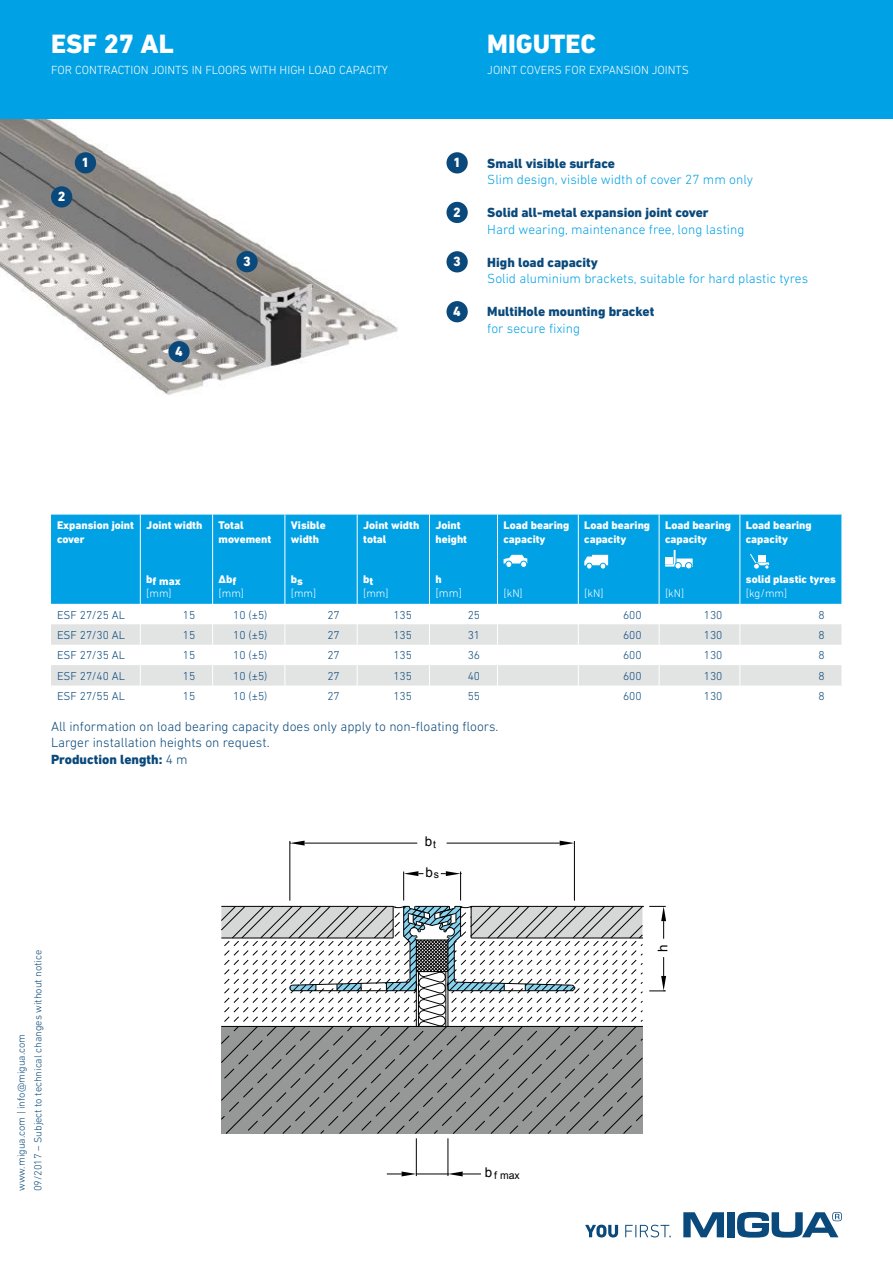
<style>
.page{position:relative;width:893px;height:1263px;background:#fff}
.page>*{position:absolute;margin:0;border:0;box-sizing:border-box;transform-origin:0 0}
.t1{font:800 27px "DIN Next LT Pro";color:#fff}
.t2{font:800 13.65px "DIN Next LT Pro";color:#fff}
.t3{font:300 13.5px "DIN Next LT Pro";color:#00a1e5}
.t4{font:300 13.5px/16.5px "DIN Next LT Pro";color:#0a497b}
.t5{font:800 13.5px "DIN Next LT Pro";color:#0a497b}
.t6{font:13.35px "Arial";color:#000}
.t7{font:300 12px "DIN Next LT Pro";color:#fff}
.t8{font:300 11.7px "DIN Next LT Pro";color:#0a497b}
.t9{font:300 11.7px "DIN Next LT Pro";color:#fff}
.t10{font:800 11.25px/13.5px "DIN Next LT Pro";color:#fff}
.t11{font:300 11.25px "DIN Next LT Pro";color:#fff}
.t12{font:300 10.5px/16.5px "DIN Next LT Pro";color:#0a497b}
.t13{font:10.5px "Arial";color:#000}
.s1{font-weight:800}
.s2{font-size:13.35px}
</style>
<div class="page">
<svg style="left:683px;top:1212px;width:41px;height:25px"></svg>
<div style="left:727px;top:1212px;width:8px;height:25px;background:#0a497b"></div>
<svg style="left:737px;top:1212px;width:105px;height:25px"></svg>
<svg style="left:585px;top:1224px;width:86px;height:13px"></svg>
<img style="left:0;top:119px;width:398px;height:276px">
<hr style="left:574px;top:841px;width:1px;height:60px;background:#000">
<hr style="left:290px;top:841px;width:1px;height:60px;background:#000">
<hr style="left:447px;top:843px;width:113px;height:1px;background:#000">
<hr style="left:305px;top:843px;width:112px;height:1px;background:#000">
<svg style="left:560px;top:841px;width:14px;height:4px"></svg>
<svg style="left:290px;top:841px;width:15px;height:4px"></svg>
<svg style="left:221px;top:1027px;width:422px;height:107px;background:#8c8e8e"></svg>
<hr style="left:416px;top:1138px;width:1px;height:38px;background:#000">
<hr style="left:448px;top:1138px;width:1px;height:38px;background:#000">
<hr style="left:416px;top:1174px;width:32px;height:1px;background:#000">
<svg style="left:387px;top:1171px;width:29px;height:5px"></svg>
<svg style="left:221px;top:871px;width:445px;height:156px"></svg>
<svg style="left:448px;top:1171px;width:33px;height:5px"></svg>
<div style="left:0;top:0;width:893px;height:119px;background:#00a1e5"></div>
<div style="left:75px;top:152px;width:21px;height:21px;background:#0a497b;border-radius:50%"></div>
<div style="left:446px;top:152px;width:22px;height:21px;background:#0a497b;border-radius:50%"></div>
<div style="left:51px;top:186px;width:21px;height:21px;background:#0a497b;border-radius:50%"></div>
<div style="left:446px;top:202px;width:22px;height:21px;background:#0a497b;border-radius:50%"></div>
<div style="left:236px;top:251px;width:22px;height:21px;background:#0a497b;border-radius:50%"></div>
<div style="left:446px;top:251px;width:22px;height:21px;background:#0a497b;border-radius:50%"></div>
<div style="left:168px;top:341px;width:22px;height:21px;background:#0a497b;border-radius:50%"></div>
<div style="left:446px;top:301px;width:22px;height:21px;background:#0a497b;border-radius:50%"></div>
<div style="left:51px;top:515px;width:791px;height:89px;background:#00a1e5"></div>
<svg style="left:51px;top:685px;width:790px;height:1px"></svg>
<svg style="left:51px;top:624px;width:791px;height:61px;fill:#e2e3e3"></svg>
<svg style="left:212px;top:624px;width:1px;height:62px"></svg>
<svg style="left:285px;top:624px;width:1px;height:62px"></svg>
<svg style="left:357px;top:624px;width:1px;height:62px"></svg>
<svg style="left:429px;top:624px;width:1px;height:62px"></svg>
<svg style="left:578px;top:624px;width:1px;height:62px"></svg>
<svg style="left:659px;top:624px;width:1px;height:62px"></svg>
<svg style="left:739px;top:624px;width:1px;height:62px"></svg>
<hr style="left:578px;top:515px;width:1px;height:89px;background:#fff">
<svg style="left:140px;top:624px;width:1px;height:62px"></svg>
<hr style="left:497px;top:515px;width:1px;height:89px;background:#fff">
<svg style="left:497px;top:624px;width:1px;height:62px"></svg>
<hr style="left:140px;top:515px;width:1px;height:89px;background:#fff">
<hr style="left:212px;top:515px;width:1px;height:89px;background:#fff">
<hr style="left:285px;top:515px;width:1px;height:89px;background:#fff">
<hr style="left:357px;top:515px;width:1px;height:89px;background:#fff">
<hr style="left:429px;top:515px;width:1px;height:89px;background:#fff">
<hr style="left:659px;top:515px;width:1px;height:89px;background:#fff">
<hr style="left:739px;top:515px;width:1px;height:89px;background:#fff">
<div style="left:505px;top:561px;width:7px;height:7px;border:1px solid #00a1e5;border-radius:50%"></div>
<svg style="left:503px;top:555px;width:24px;height:12px"></svg>
<div style="left:520px;top:561px;width:7px;height:7px;border:1px solid #00a1e5;border-radius:50%"></div>
<svg style="left:584px;top:555px;width:24px;height:14px"></svg>
<div style="left:674px;top:562px;width:8px;height:7px;border:1px solid #00a1e5;border-radius:50%"></div>
<div style="left:685px;top:562px;width:7px;height:7px;border:1px solid #00a1e5;border-radius:50%"></div>
<svg style="left:665px;top:550px;width:28px;height:17px"></svg>
<svg style="left:750px;top:554px;width:19px;height:15px"></svg>
<h1 class="t1" style="left:51px;top:28px;width:124px">ESF 27 AL</h1>
<p class="t7" style="left:51px;top:63px;width:339px">FOR CONTRACTION JOINTS IN FLOORS WITH HIGH LOAD CAPACITY</p>
<h1 class="t1" style="left:487px;top:28px;width:110px">MIGUTEC</h1>
<p class="t7" style="left:487px;top:63px;width:203px">JOINT COVERS FOR EXPANSION JOINTS</p>
<p class="t2" style="left:58px;top:189px;width:9px">2</p>
<p class="t2" style="left:82px;top:155px;width:9px">1</p>
<p class="t2" style="left:453px;top:155px;width:9px">1</p>
<p class="t2" style="left:453px;top:204px;width:9px">2</p>
<p class="t2" style="left:243px;top:254px;width:9px">3</p>
<p class="t2" style="left:453px;top:254px;width:9px">3</p>
<p class="t2" style="left:175px;top:344px;width:9px">4</p>
<p class="t2" style="left:453px;top:304px;width:9px">4</p>
<p class="t5" style="left:487px;top:155px;width:129px">Small visible surface</p>
<p class="t3" style="left:487px;top:172px;width:267px">Slim design, visible width of cover 27 mm only</p>
<p class="t5" style="left:487px;top:205px;width:223px">Solid all-metal expansion joint cover</p>
<p class="t3" style="left:487px;top:222px;width:259px">Hard wearing, maintenance free, long lasting</p>
<p class="t5" style="left:487px;top:254px;width:112px">High load capacity</p>
<p class="t3" style="left:487px;top:271px;width:322px">Solid aluminium brackets, suitable for hard plastic tyres</p>
<p class="t5" style="left:487px;top:304px;width:169px">MultiHole mounting bracket</p>
<p class="t3" style="left:487px;top:321px;width:94px">for secure fixing</p>
<p class="t10" style="left:57px;top:518px;width:78px">Expansion joint cover</p>
<p class="t10" style="left:146px;top:518px;width:58px">Joint width</p>
<p class="t10" style="left:146px;top:575px;width:36px">bf max</p>
<p class="t11" style="left:146px;top:586px;width:27px">[mm]</p>
<p class="t10" style="left:219px;top:518px;width:54px">Total movement</p>
<p class="t10" style="left:219px;top:572px;width:19px">∆bf</p>
<p class="t11" style="left:219px;top:586px;width:27px">[mm]</p>
<p class="t10" style="left:291px;top:518px;width:36px">Visible width</p>
<p class="t10" style="left:291px;top:574px;width:14px">bs</p>
<p class="t11" style="left:291px;top:586px;width:27px">[mm]</p>
<p class="t10" style="left:363px;top:518px;width:58px">Joint width total</p>
<p class="t10" style="left:363px;top:574px;width:12px">bt</p>
<p class="t11" style="left:363px;top:586px;width:27px">[mm]</p>
<p class="t10" style="left:435px;top:518px;width:33px">Joint height</p>
<p class="t10" style="left:435px;top:572px;width:8px">h</p>
<p class="t9" style="left:435px;top:586px;width:28px">[mm]</p>
<p class="t10" style="left:503px;top:518px;width:67px">Load bearing capacity</p>
<p class="t10" style="left:584px;top:518px;width:67px">Load bearing capacity</p>
<p class="t11" style="left:503px;top:586px;width:21px">[kN]</p>
<p class="t11" style="left:584px;top:586px;width:21px">[kN]</p>
<p class="t10" style="left:665px;top:518px;width:67px">Load bearing capacity</p>
<p class="t11" style="left:665px;top:586px;width:21px">[kN]</p>
<p class="t10" style="left:746px;top:518px;width:67px">Load bearing capacity</p>
<p class="t10" style="left:746px;top:572px;width:92px">solid plastic tyres</p>
<p class="t11" style="left:746px;top:586px;width:43px">[kg/mm]</p>
<p class="t8" style="left:57px;top:608px;width:69px">ESF 27/25 AL</p>
<p class="t8" style="left:183px;top:608px;width:14px">15</p>
<p class="t8" style="left:233px;top:608px;width:36px">10 (±5)</p>
<p class="t8" style="left:327px;top:608px;width:14px">27</p>
<p class="t8" style="left:393px;top:608px;width:20px">135</p>
<p class="t8" style="left:468px;top:608px;width:14px">25</p>
<p class="t8" style="left:623px;top:608px;width:20px">600</p>
<p class="t8" style="left:704px;top:608px;width:20px">130</p>
<p class="t8" style="left:818px;top:608px;width:8px">8</p>
<p class="t8" style="left:57px;top:628px;width:69px">ESF 27/30 AL</p>
<p class="t8" style="left:183px;top:628px;width:14px">15</p>
<p class="t8" style="left:233px;top:628px;width:36px">10 (±5)</p>
<p class="t8" style="left:327px;top:628px;width:14px">27</p>
<p class="t8" style="left:393px;top:628px;width:20px">135</p>
<p class="t8" style="left:468px;top:628px;width:14px">31</p>
<p class="t8" style="left:623px;top:628px;width:20px">600</p>
<p class="t8" style="left:704px;top:628px;width:20px">130</p>
<p class="t8" style="left:818px;top:628px;width:8px">8</p>
<p class="t8" style="left:57px;top:649px;width:69px">ESF 27/35 AL</p>
<p class="t8" style="left:183px;top:649px;width:14px">15</p>
<p class="t8" style="left:233px;top:649px;width:36px">10 (±5)</p>
<p class="t8" style="left:327px;top:649px;width:14px">27</p>
<p class="t8" style="left:393px;top:649px;width:20px">135</p>
<p class="t8" style="left:468px;top:649px;width:14px">36</p>
<p class="t8" style="left:623px;top:649px;width:20px">600</p>
<p class="t8" style="left:704px;top:649px;width:20px">130</p>
<p class="t8" style="left:818px;top:649px;width:8px">8</p>
<p class="t8" style="left:57px;top:669px;width:69px">ESF 27/40 AL</p>
<p class="t8" style="left:183px;top:669px;width:14px">15</p>
<p class="t8" style="left:233px;top:669px;width:36px">10 (±5)</p>
<p class="t8" style="left:327px;top:669px;width:14px">27</p>
<p class="t8" style="left:393px;top:669px;width:20px">135</p>
<p class="t8" style="left:468px;top:669px;width:14px">40</p>
<p class="t8" style="left:623px;top:669px;width:20px">600</p>
<p class="t8" style="left:704px;top:669px;width:20px">130</p>
<p class="t8" style="left:818px;top:669px;width:8px">8</p>
<p class="t8" style="left:57px;top:689px;width:69px">ESF 27/55 AL</p>
<p class="t8" style="left:183px;top:689px;width:14px">15</p>
<p class="t8" style="left:233px;top:689px;width:36px">10 (±5)</p>
<p class="t8" style="left:327px;top:689px;width:14px">27</p>
<p class="t8" style="left:393px;top:689px;width:20px">135</p>
<p class="t8" style="left:468px;top:689px;width:14px">55</p>
<p class="t8" style="left:623px;top:689px;width:20px">600</p>
<p class="t8" style="left:704px;top:689px;width:20px">130</p>
<p class="t8" style="left:818px;top:689px;width:8px">8</p>
<p class="t4" style="left:51px;top:718px;width:449px">All information on load bearing capacity does only apply to non-floating floors.<br>Larger installation heights on request.<br><span class="s1">Production length:</span> 4 m</p>
<p class="t12" style="left:13px;top:1191px;width:243px;rotate:-90deg">www.migua.com | info@migua.com<br>09/2017 – Subject to technical changes without notice</p>
<p class="t6" style="left:425px;top:833px;width:13px">b<sub>t</sub></p>
<p class="t6" style="left:425px;top:863px;width:15px">b<sub>s</sub></p>
<p class="t13" style="left:485px;top:1168px;width:36px"><span class="s2">b</span> f max</p>
<p class="t6" style="left:654px;top:952px;width:9px;rotate:-90deg">h</p>
</div>
